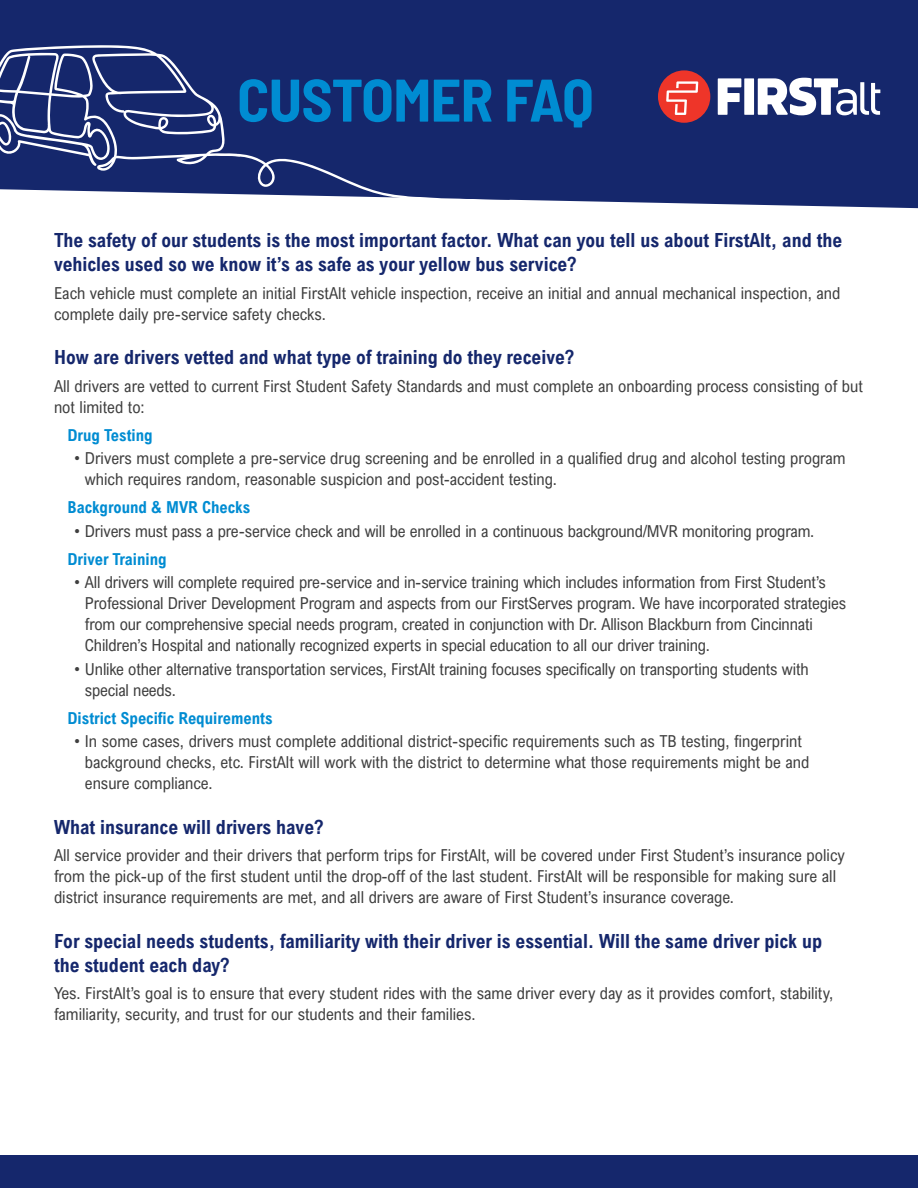
<style>
.page{position:relative;width:918px;height:1188px;background:#fff}
.page>*{position:absolute;margin:0;border:0;box-sizing:border-box;transform-origin:0 0}
.t1{font:700 semi-condensed 60px "Barlow";letter-spacing:-.01em;color:#008cd2}
.t2{font:700 19.5px/24px "Arial Nova Cond";color:#15276c}
.t3{font:16.5px/21px "Arial Nova Cond";color:#3f3f3f}
.t4{font:700 16.5px "Arial Nova Cond";color:#008cd2}
</style>
<div class="page">
<div style="left:0;top:1156px;width:918px;height:32px;background:#15276c"></div>
<div style="left:0;top:0;width:918px;height:208px;background:#15276c"></div>
<div style="left:658px;top:70px;width:52px;height:53px;background:#ee3529;border-radius:50%"></div>
<svg style="left:666px;top:81px;width:32px;height:34px"></svg>
<div style="left:744px;top:78px;width:10px;height:37px;background:#fff"></div>
<svg style="left:718px;top:78px;width:23px;height:37px"></svg>
<svg style="left:758px;top:78px;width:122px;height:37px"></svg>
<svg style="left:0;top:45px;width:548px;height:155px;background:#2b3b7a"></svg>
<h1 class="t1" style="left:237px;top:79px;width:358px">CUSTOMER FAQ</h1>
<p class="t2" style="left:54px;top:230px;width:790px">The safety of our students is the most important factor. What can you tell us about FirstAlt, and the vehicles used so we know it’s as safe as your yellow bus service?</p>
<p class="t3" style="left:54px;top:284px;width:788px">Each vehicle must complete an initial FirstAlt vehicle inspection, receive an initial and annual mechanical inspection, and complete daily pre-service safety checks.</p>
<p class="t2" style="left:54px;top:347px;width:522px">How are drivers vetted and what type of training do they receive?</p>
<p class="t3" style="left:54px;top:377px;width:810px">All drivers are vetted to current First Student Safety Standards and must complete an onboarding process consisting of but not limited to:</p>
<p class="t4" style="left:67px;top:429px;width:87px">Drug Testing</p>
<p class="t3" style="left:85px;top:448px;width:762px;text-indent:-11px">• Drivers must complete a pre-service drug screening and be enrolled in a qualified drug and alcohol testing program which requires random, reasonable suspicion and post-accident testing.</p>
<p class="t4" style="left:67px;top:501px;width:184px">Background &amp; MVR Checks</p>
<p class="t3" style="left:74px;top:522px;width:742px">• Drivers must pass a pre-service check and will be enrolled in a continuous background/MVR monitoring program.</p>
<p class="t4" style="left:67px;top:553px;width:101px">Driver Training</p>
<p class="t3" style="left:85px;top:572px;width:763px;text-indent:-11px">• All drivers will complete required pre-service and in-service training which includes information from First Student’s Professional Driver Development Program and aspects from our FirstServes program. We have incorporated strategies from our comprehensive special needs program, created in conjunction with Dr. Allison Blackburn from Cincinnati Children’s Hospital and nationally recognized experts in special education to all our driver training.</p>
<p class="t3" style="left:85px;top:658px;width:725px;text-indent:-11px">• Unlike other alternative transportation services, FirstAlt training focuses specifically on transporting students with special needs.</p>
<p class="t4" style="left:67px;top:708px;width:207px">District Specific Requirements</p>
<p class="t3" style="left:85px;top:731px;width:726px;text-indent:-11px">• In some cases, drivers must complete additional district-specific requirements such as TB testing, fingerprint background checks, etc. FirstAlt will work with the district to determine what those requirements might be and ensure compliance.</p>
<p class="t2" style="left:54px;top:817px;width:271px">What insurance will drivers have?</p>
<p class="t3" style="left:54px;top:845px;width:792px">All service provider and their drivers that perform trips for FirstAlt, will be covered under First Student’s insurance policy from the pick-up of the first student until the drop-off of the last student. FirstAlt will be responsible for making sure all district insurance requirements are met, and all drivers are aware of First Student’s insurance coverage.</p>
<p class="t2" style="left:54px;top:931px;width:770px">For special needs students, familiarity with their driver is essential. Will the same driver pick up the student each day?</p>
<p class="t3" style="left:54px;top:983px;width:781px">Yes. FirstAlt’s goal is to ensure that every student rides with the same driver every day as it provides comfort, stability, familiarity, security, and trust for our students and their families.</p>
</div>
